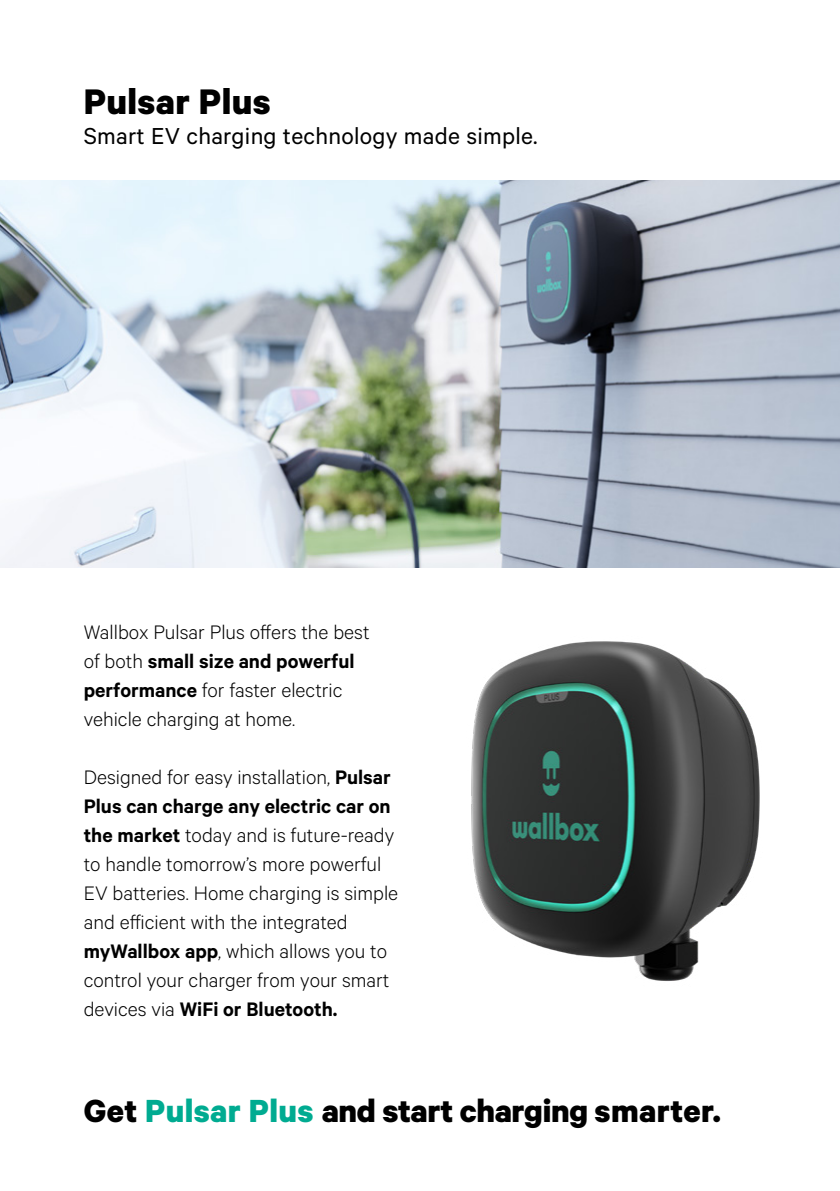
<style>
.page{position:relative;width:840px;height:1191px;background:#fff}
.page>*{position:absolute;margin:0;border:0;box-sizing:border-box;transform-origin:0 0}
.t1{font:700 40px "Calibre";letter-spacing:.01em;color:#000}
.t2{font:700 36px "Calibre";letter-spacing:.01em;color:#000}
.t3{font:26px "Calibre";letter-spacing:.01em;color:#000}
.t4{font:300 22px/29px "Calibre";color:#000}
.s1{font-weight:600}
.s2{color:#00ab91}
</style>
<div class="page">
<img style="left:471px;top:641px;width:289px;height:340px">
<img style="left:0;top:180px;width:839px;height:387px">
<h1 class="t1" style="left:84px;top:77px;width:189px">Pulsar Plus</h1>
<p class="t3" style="left:84px;top:120px;width:455px">Smart EV charging technology made simple.</p>
<p class="t4" style="left:84px;top:616px;width:287px">Wallbox Pulsar Plus offers the best of both <span class="s1">small size and powerful performance</span> for faster electric vehicle charging at home.</p>
<p class="t4" style="left:84px;top:761px;width:316px">Designed for easy installation, <span class="s1">Pulsar Plus can charge any electric car on the market</span> today and is future-ready to handle tomorrow’s more powerful EV batteries. Home charging is simple and efficient with the integrated <span class="s1">myWallbox app</span>, which allows you to control your charger from your smart devices via <span class="s1">WiFi or Bluetooth.</span></p>
<h2 class="t2" style="left:84px;top:1088px;width:638px">Get <span class="s2">Pulsar Plus</span> and start charging smarter.</h2>
</div>
